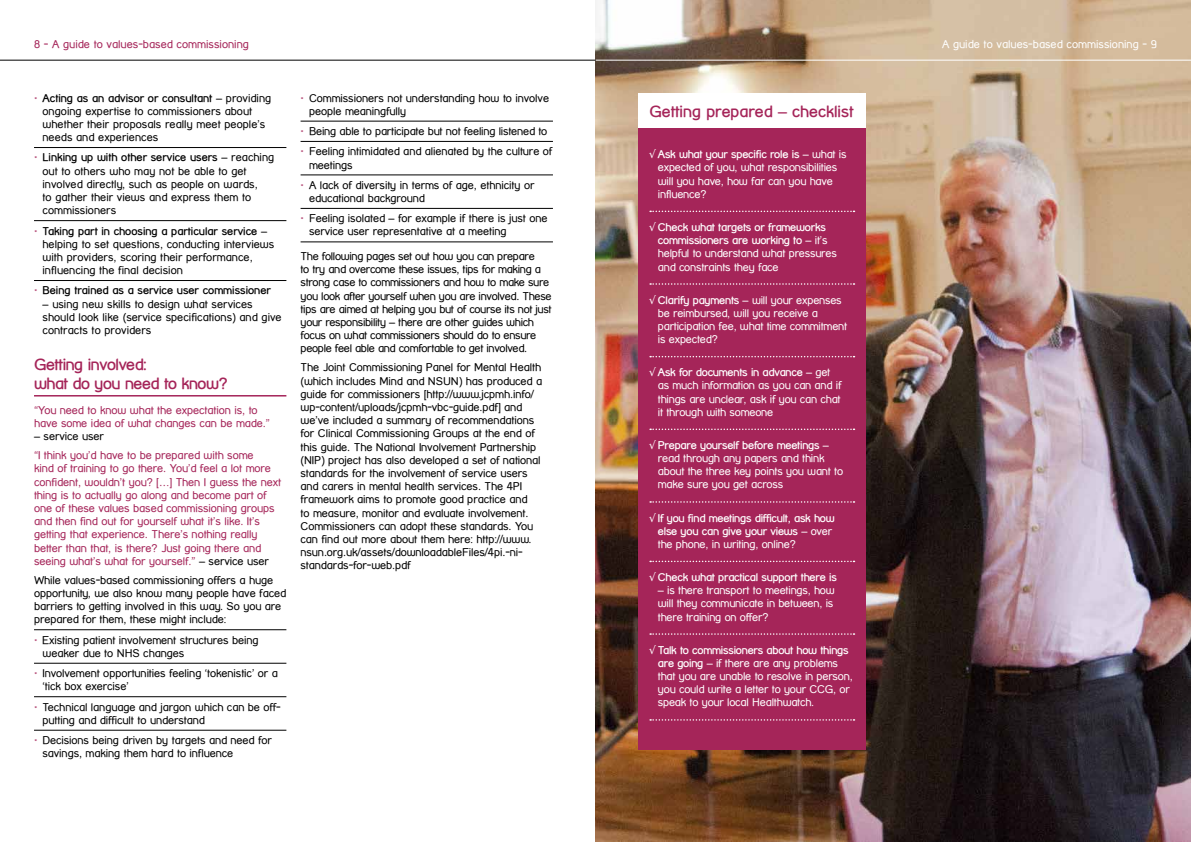
<style>
.page{position:relative;width:1191px;height:842px;background:#fff}
.page>*{position:absolute;margin:0;border:0;box-sizing:border-box;transform-origin:0 0}
.t1{font:700 16px/19.2px "Street Corner";letter-spacing:-.025em;color:#a52559}
.t2{font:700 16px "Street Corner";color:#a52559}
.t3{font:11px/13.2px "Street Corner";letter-spacing:-.01em;color:#000}
.t4{font:11px/13.2px "Street Corner";letter-spacing:-.02em;color:#fff}
.t5{font:11px/13.2px "Street Corner";letter-spacing:-.01em;color:#a52559}
.t6{font:11px/13.2px "Street Corner";letter-spacing:-.03em;color:#000}
.t7{font:700 11px/13.2px "Street Corner";letter-spacing:-.02em;color:#fff}
.t8{font:700 11px "Street Corner";color:#000}
.t9{font:11px "Street Corner";color:#fff}
.s1{color:#a52559}
.s2{font-weight:700}
.s3{font-weight:400;color:#a52559}
.s4{color:#000}
.s5{font-weight:400}
</style>
<div class="page">
<img style="left:595px;top:0;width:596px;height:842px">
<hr style="left:595px;top:60px;width:596px;height:1px;background:#fff">
<div style="left:638px;top:94px;width:227px;height:656px;background:#a52559"></div>
<svg style="left:650px;top:211px;width:204px;height:1px"></svg>
<svg style="left:650px;top:283px;width:204px;height:2px"></svg>
<svg style="left:650px;top:356px;width:204px;height:1px"></svg>
<svg style="left:650px;top:429px;width:204px;height:1px"></svg>
<svg style="left:650px;top:501px;width:204px;height:2px"></svg>
<svg style="left:650px;top:561px;width:204px;height:1px"></svg>
<svg style="left:650px;top:633px;width:204px;height:2px"></svg>
<svg style="left:650px;top:719px;width:204px;height:2px"></svg>
<hr style="left:34px;top:147px;width:252px;height:1px;background:#000">
<hr style="left:34px;top:220px;width:252px;height:1px;background:#000">
<hr style="left:34px;top:280px;width:252px;height:1px;background:#000">
<hr style="left:34px;top:395px;width:252px;height:1px;background:#a52559">
<hr style="left:34px;top:629px;width:252px;height:1px;background:#000">
<hr style="left:34px;top:663px;width:252px;height:1px;background:#000">
<hr style="left:34px;top:696px;width:252px;height:1px;background:#000">
<hr style="left:34px;top:730px;width:252px;height:1px;background:#000">
<hr style="left:300px;top:121px;width:253px;height:1px;background:#000">
<hr style="left:300px;top:141px;width:253px;height:1px;background:#000">
<hr style="left:300px;top:175px;width:253px;height:1px;background:#000">
<hr style="left:300px;top:208px;width:253px;height:1px;background:#000">
<hr style="left:300px;top:242px;width:253px;height:1px;background:#000">
<div style="left:638px;top:94px;width:227px;height:34px;background:#fff"></div>
<hr style="left:0;top:60px;width:595px;height:1px;background:#000">
<p class="t5" style="left:34px;top:37px;width:216px">8 - A guide to values-based commissioning</p>
<p class="t9" style="left:942px;top:38px;width:216px">A guide to values-based commissioning - 9</p>
<p class="t3" style="left:43px;top:91px;width:230px;text-indent:-9px"><span class="s1">•</span> <span class="s2">Acting as an advisor or consultant</span> – providing ongoing expertise to commissioners about whether their proposals really meet people’s needs and experiences</p>
<p class="t3" style="left:43px;top:151px;width:233px;text-indent:-9px"><span class="s1">•</span> <span class="s2">Linking up with other service users</span> – reaching out to others who may not be able to get involved directly, such as people on wards,<br>to gather their views and express them to commissioners</p>
<p class="t3" style="left:43px;top:224px;width:233px;text-indent:-9px"><span class="s1">•</span> <span class="s2">Taking part in choosing a particular service</span> – helping to set questions, conducting interviews with providers, scoring their performance, influencing the final decision</p>
<p class="t8" style="left:34px;top:284px;width:238px"><span class="s3">•</span> Being trained as a service user commissioner</p>
<p class="t3" style="left:43px;top:297px;width:241px">– using new skills to design what services should look like (service specifications) and give contracts to providers</p>
<h1 class="t1" style="left:34px;top:355px;width:195px">Getting involved:<br>what do you need to know?</h1>
<p class="t5" style="left:34px;top:403px;width:237px">“You need to know what the expectation is, to have some idea of what changes can be made.”</p>
<p class="t3" style="left:34px;top:430px;width:71px">– service user</p>
<p class="t5" style="left:34px;top:449px;width:249px">“I think you’d have to be prepared with some<br>kind of training to go there. You’d feel a lot more confident, wouldn’t you? […] Then I guess the next thing is to actually go along and become part of one of these values based commissioning groups and then find out for yourself what it’s like. It’s getting that experience. There’s nothing really better than that, is there? Just going there and seeing what’s what for yourself.” <span class="s4">– service user</span></p>
<p class="t3" style="left:34px;top:573px;width:254px">While values-based commissioning offers a huge opportunity, we also know many people have faced barriers to getting involved in this way. So you are prepared for them, these might include:</p>
<p class="t3" style="left:43px;top:633px;width:217px;text-indent:-9px"><span class="s1">•</span> Existing patient involvement structures being weaker due to NHS changes</p>
<p class="t3" style="left:43px;top:667px;width:237px;text-indent:-9px"><span class="s1">•</span> Involvement opportunities feeling ‘tokenistic’ or a ‘tick box exercise’</p>
<p class="t3" style="left:43px;top:700px;width:240px;text-indent:-9px"><span class="s1">•</span> Technical language and jargon which can be off&shy;putting and difficult to understand</p>
<p class="t3" style="left:43px;top:734px;width:231px;text-indent:-9px"><span class="s1">•</span> Decisions being driven by targets and need for savings, making them hard to influence</p>
<p class="t3" style="left:309px;top:91px;width:241px;text-indent:-9px"><span class="s1">•</span> Commissioners not understanding how to involve people meaningfully</p>
<p class="t3" style="left:300px;top:125px;width:248px"><span class="s1">•</span> Being able to participate but not feeling listened to</p>
<p class="t3" style="left:309px;top:145px;width:245px;text-indent:-9px"><span class="s1">•</span> Feeling intimidated and alienated by the culture of meetings</p>
<p class="t3" style="left:309px;top:178px;width:227px;text-indent:-9px"><span class="s1">•</span> A lack of diversity in terms of age, ethnicity or educational background</p>
<p class="t3" style="left:309px;top:212px;width:240px;text-indent:-9px"><span class="s1">•</span> Feeling isolated – for example if there is just one service user representative at a meeting</p>
<p class="t6" style="left:300px;top:250px;width:253px">The following pages set out how you can prepare<br>to try and overcome these issues, tips for making a strong case to commissioners and how to make sure you look after yourself when you are involved. These tips are aimed at helping you but of course its not just your responsibility – there are other guides which focus on what commissioners should do to ensure people feel able and comfortable to get involved.</p>
<p class="t3" style="left:300px;top:361px;width:243px">The Joint Commissioning Panel for Mental Health (which includes Mind and NSUN) has produced a guide for commissioners [http://www.jcpmh.info/ wp-content/uploads/jcpmh-vbc-guide.pdf] and we’ve included a summary of recommendations for Clinical Commissioning Groups at the end of this guide. The National Involvement Partnership (NIP) project has also developed a set of national standards for the involvement of service users and carers in mental health services. The 4PI framework aims to promote good practice and<br>to measure, monitor and evaluate involvement.<br>Commissioners can adopt these standards. You can find out more about them here: http://www. nsun.org.uk/assets/downloadableFiles/4pi.-ni&shy;standards-for-web.pdf</p>
<h1 class="t2" style="left:649px;top:102px;width:206px">Getting prepared – checklist</h1>
<p class="t4" style="left:658px;top:148px;width:190px;text-indent:-9px">√ <span class="s2">Ask what your specific role is</span> – what is expected of you, what responsibilities will you have, how far can you have influence?</p>
<p class="t4" style="left:658px;top:220px;width:180px;text-indent:-9px">√ <span class="s2">Check what targets or frameworks commissioners are working to</span> – it’s helpful to understand what pressures and constraints they face</p>
<p class="t4" style="left:658px;top:293px;width:191px;text-indent:-9px">√ <span class="s2">Clarify payments</span> – will your expenses be reimbursed, will you receive a participation fee, what time commitment is expected?</p>
<p class="t4" style="left:658px;top:366px;width:185px;text-indent:-9px">√ <span class="s2">Ask for documents in advance</span> – get as much information as you can and if things are unclear, ask if you can chat it through with someone</p>
<p class="t4" style="left:658px;top:438px;width:187px;text-indent:-9px">√ <span class="s2">Prepare yourself before meetings</span> – read through any papers and think about the three key points you want to make sure you get across</p>
<p class="t7" style="left:658px;top:511px;width:178px;text-indent:-9px">√ If you find meetings difficult, ask how else you can give your views <span class="s5">– over the phone, in writing, online?</span></p>
<p class="t7" style="left:649px;top:570px;width:189px">√ Check what practical support there is</p>
<p class="t4" style="left:658px;top:584px;width:178px">– is there transport to meetings, how will they communicate in between, is there training on offer?</p>
<p class="t4" style="left:658px;top:643px;width:196px;text-indent:-9px">√ <span class="s2">Talk to commissioners about how things are going</span> – if there are any problems that you are unable to resolve in person, you could write a letter to your CCG, or speak to your local Healthwatch.</p>
</div>
